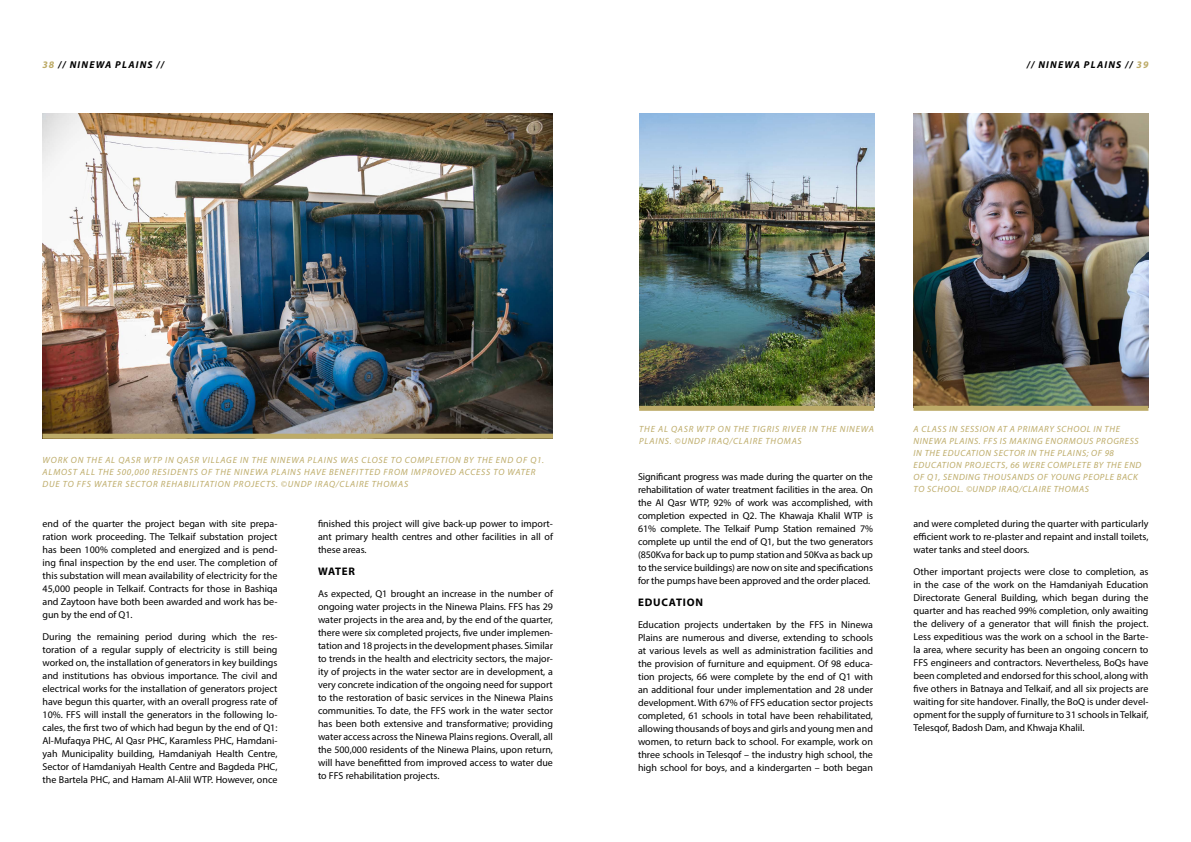
<style>
.page{position:relative;width:1191px;height:842px;background:#fff}
.page>*{position:absolute;margin:0;border:0;box-sizing:border-box;transform-origin:0 0}
.t1{font:700 11px "Myriad Pro";letter-spacing:.07em;color:#000}
.t2{font:10px/13px "Myriad Pro";color:#000;text-align:justify}
.t3{font:italic 700 10px "Myriad Pro";letter-spacing:.12em;color:#000}
.t4{font:italic 9px/12px "Myriad Pro";letter-spacing:.085em;color:#bdab68}
.s1{color:#bdab68}
</style>
<div class="page">
<img style="left:43px;top:113px;width:510px;height:321px">
<div style="left:43px;top:434px;width:510px;height:5px;background:#bdab68"></div>
<img style="left:639px;top:113px;width:235px;height:293px">
<div style="left:639px;top:406px;width:235px;height:5px;background:#bdab68"></div>
<img style="left:913px;top:113px;width:235px;height:293px">
<div style="left:913px;top:406px;width:235px;height:5px;background:#bdab68"></div>
<p class="t3" style="left:43px;top:58px;width:123px"><span class="s1">38</span> // NINEWA PLAINS //</p>
<p class="t3" style="left:1026px;top:58px;width:123px">// NINEWA PLAINS // <span class="s1">39</span></p>
<p class="t4" style="left:43px;top:454px;width:503px">WORK ON THE AL QASR WTP IN QASR VILLAGE IN THE NINEWA PLAINS WAS CLOSE TO COMPLETION BY THE END OF Q1.<br>ALMOST ALL THE 500,000 RESIDENTS OF THE NINEWA PLAINS HAVE BENEFITTED FROM IMPROVED ACCESS TO WATER<br>DUE TO FFS WATER SECTOR REHABILITATION PROJECTS. ©UNDP IRAQ/CLAIRE THOMAS</p>
<p class="t2" style="left:43px;top:517px;width:236px">end of the quarter the project began with site prepa&shy;ration work proceeding. The Telkaif substation project has been 100% completed and energized and is pend&shy;ing final inspection by the end user. The completion of this substation will mean availability of electricity for the 45,000 people in Telkaif. Contracts for those in Bashiqa and Zaytoon have both been awarded and work has be&shy;gun by the end of Q1.</p>
<p class="t2" style="left:43px;top:630px;width:236px">During the remaining period during which the res&shy;toration of a regular supply of electricity is still being worked on, the installation of generators in key buildings and institutions has obvious importance. The civil and electrical works for the installation of generators project have begun this quarter, with an overall progress rate of 10%. FFS will install the generators in the following lo&shy;cales, the first two of which had begun by the end of Q1:<br>Al-Mufaqya PHC, Al Qasr PHC, Karamless PHC, Hamdani&shy;yah Municipality building, Hamdaniyah Health Centre, Sector of Hamdaniyah Health Centre and Bagdeda PHC, the Bartela PHC, and Hamam Al-Alil WTP. However, once</p>
<p class="t2" style="left:318px;top:517px;width:236px">finished this project will give back-up power to import&shy;ant primary health centres and other facilities in all of these areas.</p>
<p class="t1" style="left:318px;top:564px;width:38px">WATER</p>
<p class="t2" style="left:318px;top:587px;width:236px">As expected, Q1 brought an increase in the number of ongoing water projects in the Ninewa Plains. FFS has 29 water projects in the area and, by the end of the quarter, there were six completed projects, five under implemen&shy;tation and 18 projects in the development phases. Similar to trends in the health and electricity sectors, the major&shy;ity of projects in the water sector are in development, a very concrete indication of the ongoing need for support to the restoration of basic services in the Ninewa Plains communities. To date, the FFS work in the water sector has been both extensive and transformative; providing water access across the Ninewa Plains regions. Overall, all the 500,000 residents of the Ninewa Plains, upon return, will have benefitted from improved access to water due to FFS rehabilitation projects.</p>
<p class="t4" style="left:639px;top:423px;width:236px">THE AL QASR WTP ON THE TIGRIS RIVER IN THE NINEWA<br>PLAINS. ©UNDP IRAQ/CLAIRE THOMAS</p>
<p class="t4" style="left:913px;top:423px;width:229px">A CLASS IN SESSION AT A PRIMARY SCHOOL IN THE NINEWA PLAINS. FFS IS MAKING ENORMOUS PROGRESS IN THE EDUCATION SECTOR IN THE PLAINS; OF 98<br>EDUCATION PROJECTS, 66 WERE COMPLETE BY THE END OF Q1, SENDING THOUSANDS OF YOUNG PEOPLE BACK TO SCHOOL. ©UNDP IRAQ/CLAIRE THOMAS</p>
<p class="t2" style="left:638px;top:470px;width:236px">Significant progress was made during the quarter on the rehabilitation of water treatment facilities in the area. On the Al Qasr WTP, 92% of work was accomplished, with completion expected in Q2. The Khawaja Khalil WTP is 61% complete. The Telkaif Pump Station remained 7% complete up until the end of Q1, but the two generators (850Kva for back up to pump station and 50Kva as back up to the service buildings) are now on site and specifications for the pumps have been approved and the order placed.</p>
<p class="t1" style="left:638px;top:595px;width:66px">EDUCATION</p>
<p class="t2" style="left:638px;top:618px;width:236px">Education projects undertaken by the FFS in Ninewa Plains are numerous and diverse, extending to schools at various levels as well as administration facilities and the provision of furniture and equipment. Of 98 educa&shy;tion projects, 66 were complete by the end of Q1 with an additional four under implementation and 28 under development. With 67% of FFS education sector projects completed, 61 schools in total have been rehabilitated, allowing thousands of boys and girls and young men and women, to return back to school. For example, work on three schools in Telesqof – the industry high school, the high school for boys, and a kindergarten – both began</p>
<p class="t2" style="left:913px;top:517px;width:236px">and were completed during the quarter with particularly efficient work to re-plaster and repaint and install toilets, water tanks and steel doors.</p>
<p class="t2" style="left:913px;top:565px;width:236px">Other important projects were close to completion, as in the case of the work on the Hamdaniyah Education Directorate General Building, which began during the quarter and has reached 99% completion, only awaiting the delivery of a generator that will finish the project.<br>Less expeditious was the work on a school in the Barte&shy;la area, where security has been an ongoing concern to FFS engineers and contractors. Nevertheless, BoQs have been completed and endorsed for this school, along with five others in Batnaya and Telkaif, and all six projects are waiting for site handover. Finally, the BoQ is under devel&shy;opment for the supply of furniture to 31 schools in Telkaif, Telesqof, Badosh Dam, and Khwaja Khalil.</p>
</div>
